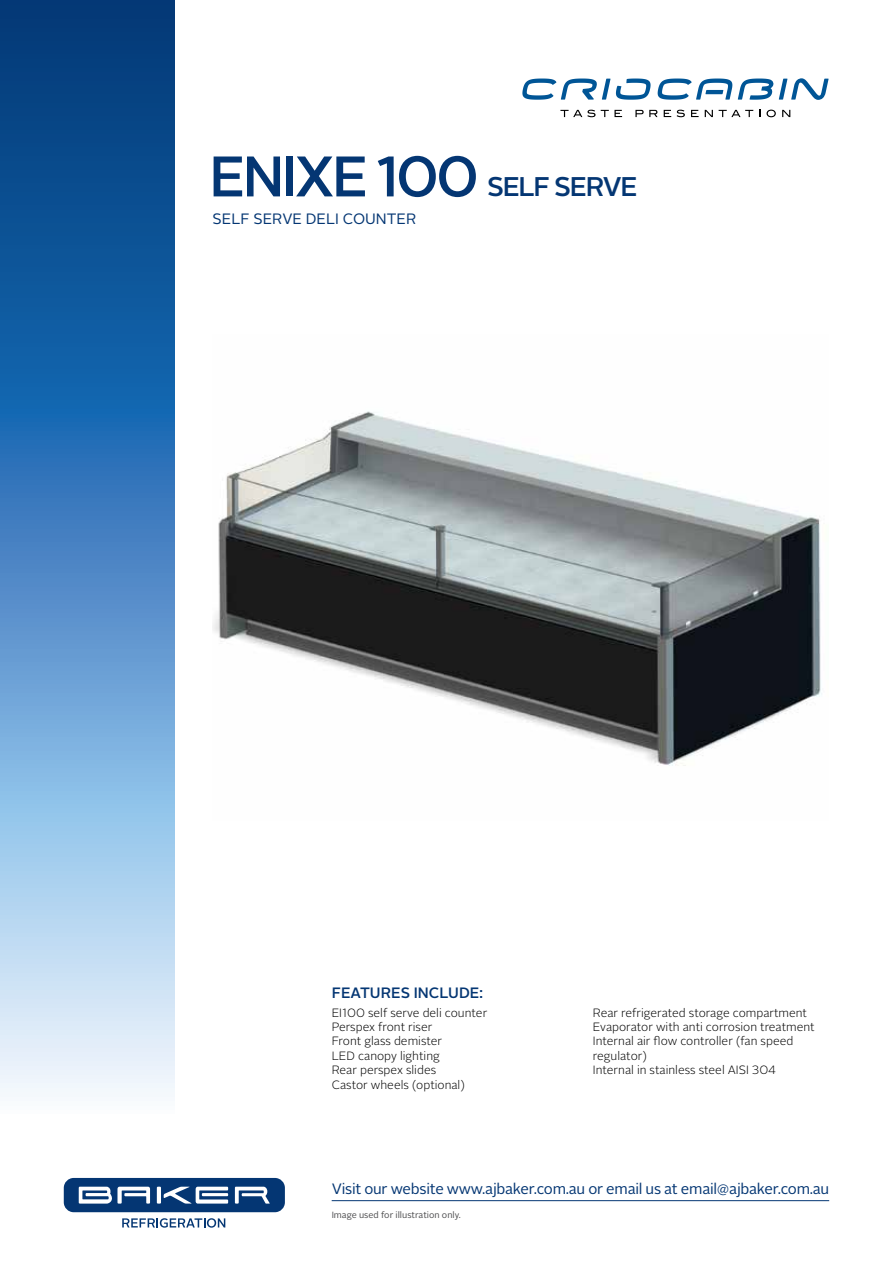
<style>
.page{position:relative;width:893px;height:1263px;background:#fff}
.page>*{position:absolute;margin:0;border:0;box-sizing:border-box;transform-origin:0 0}
.t1{font:500 27px "Alright Sans";letter-spacing:-.05em;color:#043673}
.t2{font:15px "Alright Sans";letter-spacing:-.015em;color:#043673}
.t3{font:500 15px "Alright Sans";color:#043673}
.t4{font:300 12px/14.4px "Alright Sans";color:#000}
.t5{font:9px "Alright Sans";color:#4d4d4f}
.s1{font-size:57px}
</style>
<div class="page">
<svg style="left:0;top:0;width:174px;height:1097px;background:#578cc0"></svg>
<svg style="left:122px;top:1218px;width:103px;height:10px"></svg>
<div style="left:64px;top:1178px;width:221px;height:34px;background:#043673;border-radius:10px"></div>
<svg style="left:79px;top:1186px;width:191px;height:17px"></svg>
<svg style="left:522px;top:78px;width:307px;height:22px"></svg>
<svg style="left:560px;top:110px;width:62px;height:7px"></svg>
<svg style="left:635px;top:110px;width:22px;height:7px"></svg>
<svg style="left:664px;top:110px;width:7px;height:7px"></svg>
<svg style="left:677px;top:110px;width:8px;height:7px"></svg>
<svg style="left:691px;top:110px;width:8px;height:7px"></svg>
<svg style="left:705px;top:110px;width:8px;height:7px"></svg>
<svg style="left:719px;top:110px;width:34px;height:7px"></svg>
<svg style="left:766px;top:110px;width:10px;height:7px"></svg>
<svg style="left:782px;top:110px;width:8px;height:7px"></svg>
<hr style="left:332px;top:1200px;width:497px;height:1px;background:#043673">
<img style="left:213px;top:411px;width:609px;height:355px">
<h1 class="t1" style="left:209px;top:168px;width:430px"><span class="s1">ENIXE 100</span> SELF SERVE</h1>
<p class="t2" style="left:213px;top:209px;width:205px">SELF SERVE DELI COUNTER</p>
<p class="t3" style="left:332px;top:982px;width:153px">FEATURES INCLUDE:</p>
<p class="t4" style="left:332px;top:1005px;width:157px">EI100 self serve deli counter<br>Perspex front riser<br>Front glass demister<br>LED canopy lighting<br>Rear perspex slides<br>Castor wheels (optional)</p>
<p class="t4" style="left:593px;top:1005px;width:223px">Rear refrigerated storage compartment Evaporator with anti corrosion treatment Internal air flow controller (fan speed regulator)<br>Internal in stainless steel AISI 304</p>
<p class="t2" style="left:332px;top:1179px;width:499px">Visit our website www.ajbaker.com.au or email us at email@ajbaker.com.au</p>
<p class="t5" style="left:332px;top:1208px;width:131px">Image used for illustration only.</p>
</div>
